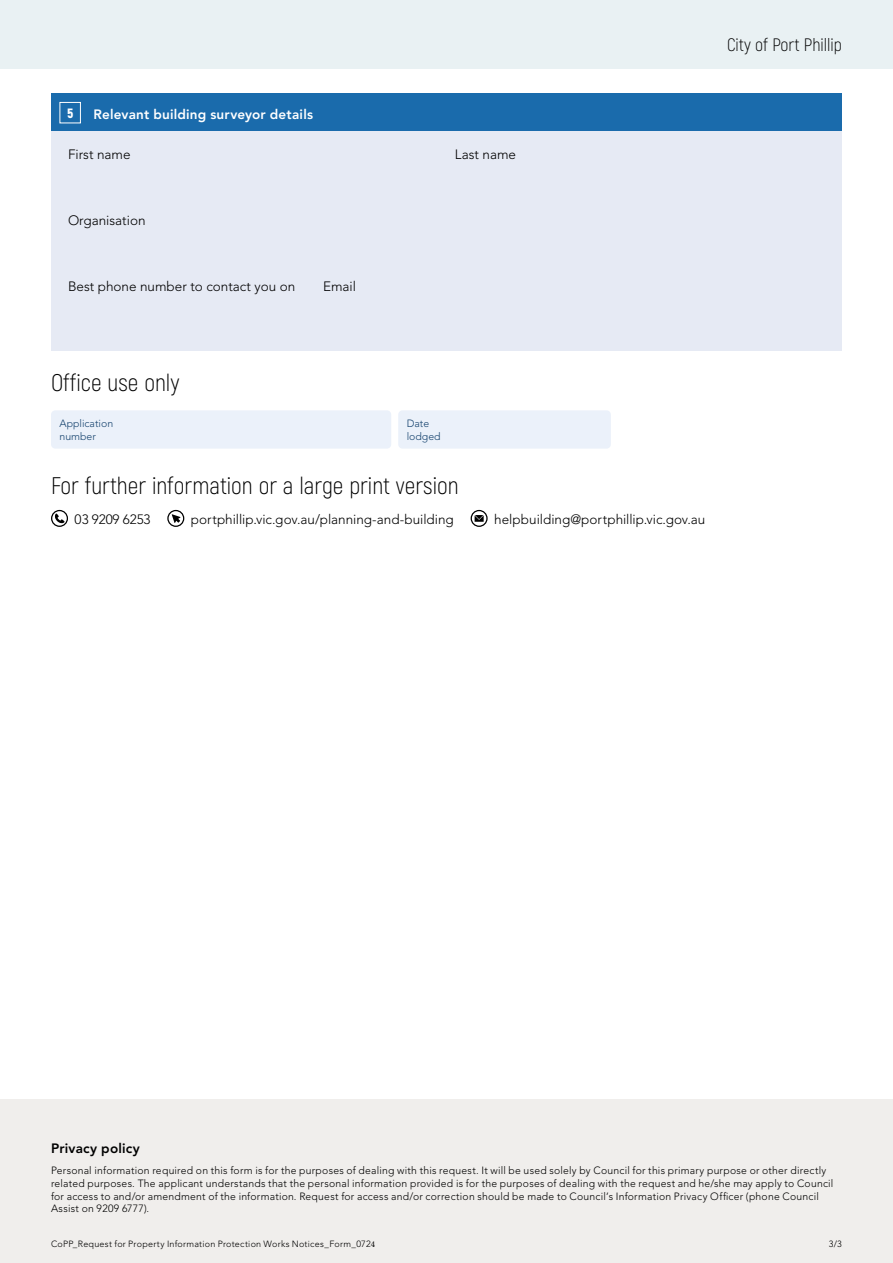
<style>
.page{position:relative;width:893px;height:1263px;background:#fff}
.page>*{position:absolute;margin:0;border:0;box-sizing:border-box;transform-origin:0 0}
.t1{font:300 24px "Akrobat";color:#000}
.t2{font:300 18px "Akrobat";color:#000}
.t3{font:300 13.5px "Avenir LT Std";color:#000}
.t4{font:800 13.5px "Avenir LT Std";letter-spacing:.015em;color:#fff}
.t5{font:800 13.5px "Avenir LT Std";letter-spacing:.015em;color:#000}
.t6{font:900 13.5px "Akrobat";color:#fff}
.t7{font:300 10.5px/12.6px "Avenir LT Std";letter-spacing:.02em;color:#000}
.t8{font:300 10.5px/12.6px "Avenir LT Std";color:#16436e}
.t9{font:300 9px "Avenir LT Std";letter-spacing:.025em;color:#000}
.s1{font-family:"Minion Pro";font-weight:400}
</style>
<div class="page">
<div style="left:0;top:0;width:893px;height:68px;background:#e9f1f3"></div>
<div style="left:51px;top:94px;width:791px;height:38px;background:#1a6bac"></div>
<div style="left:51px;top:132px;width:791px;height:219px;background:#e6eaf4"></div>
<div style="left:60px;top:102px;width:21px;height:21px;border:1px solid #fff"></div>
<div style="left:51px;top:410px;width:340px;height:39px;background:#ebf1fa;border-radius:4px"></div>
<div style="left:398px;top:410px;width:213px;height:39px;background:#ebf1fa;border-radius:4px"></div>
<svg style="left:51px;top:510px;width:17px;height:17px"></svg>
<svg style="left:167px;top:510px;width:17px;height:17px"></svg>
<svg style="left:471px;top:510px;width:17px;height:17px"></svg>
<div style="left:0;top:1099px;width:893px;height:164px;background:#f0eeec"></div>
<p class="t6" style="left:67px;top:104px;width:8px">5</p>
<p class="t4" style="left:94px;top:106px;width:221px">Relevant building surveyor details</p>
<p class="t3" style="left:68px;top:146px;width:64px">First name</p>
<p class="t3" style="left:455px;top:146px;width:63px">Last name</p>
<p class="t3" style="left:68px;top:212px;width:79px">Organisation</p>
<p class="t3" style="left:68px;top:278px;width:229px">Best phone number to contact you on</p>
<p class="t3" style="left:323px;top:278px;width:34px">Email</p>
<h2 class="t2" style="left:727px;top:34px;width:116px">City of Port Phillip</h2>
<h1 class="t1" style="left:51px;top:368px;width:130px">Office use only</h1>
<p class="t8" style="left:60px;top:417px;width:55px">Application number</p>
<p class="t8" style="left:407px;top:417px;width:35px">Date lodged</p>
<h1 class="t1" style="left:51px;top:472px;width:409px">For further information or a large print version</h1>
<p class="t3" style="left:75px;top:511px;width:77px">03 9209 6253</p>
<p class="t3" style="left:191px;top:511px;width:264px">portphillip.vic.gov.au/planning-and-building</p>
<p class="t3" style="left:494px;top:511px;width:213px">helpbuilding@portphillip.vic.gov.au</p>
<p class="t5" style="left:51px;top:1140px;width:90px">Privacy policy</p>
<p class="t7" style="left:51px;top:1164px;width:784px">Personal information required on this form is for the purposes of dealing with this request. It will be used solely by Council for this primary purpose or other directly related purposes. The applicant understands that the personal information provided is for the purposes of dealing with the request and he/she may apply to Council for access to and/or amendment of the information. Request for access and/or correction should be made to Council’s Information Privacy Officer (phone Council Assist on 9209 6777).</p>
<p class="t9" style="left:51px;top:1239px;width:326px">CoPP_Request for Property Information Protection Works Notices_Form_072<span class="s1">4</span></p>
<p class="t9" style="left:829px;top:1239px;width:15px">3/3</p>
</div>
